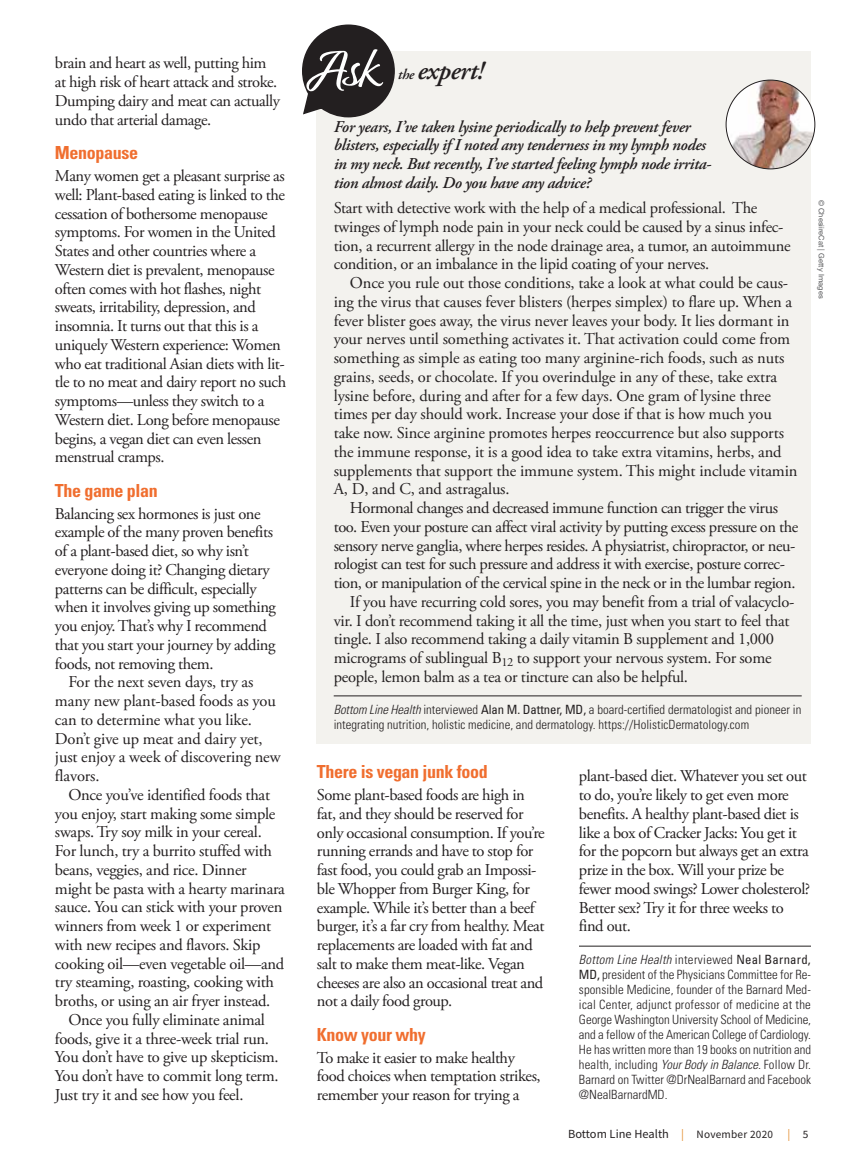
<style>
.page{position:relative;width:864px;height:1175px;background:#fff}
.page>*{position:absolute;margin:0;border:0;box-sizing:border-box;transform-origin:0 0}
.t1{font:italic 600 27px "Adobe Garamond Pro";letter-spacing:-.02em;color:#231f20}
.t2{font:700 condensed 18px "Univers LT Std";letter-spacing:-.02em;color:#f06e2f}
.t3{font:16.5px/18.8px "Adobe Garamond Pro";letter-spacing:-.025em;color:#231f20}
.t4{font:italic 600 16.5px/18.6px "Adobe Garamond Pro";letter-spacing:-.015em;color:#231f20}
.t5{font:300 condensed 12.75px/15px "Univers LT Std";letter-spacing:.005em;color:#231f20;text-align:justify}
.t6{font:12.3px "Source Sans Pro";letter-spacing:.005em;color:#231f20}
.t7{font:7.5px "Helvetica Neue LT Std";letter-spacing:.01em;color:#57585a}
.s1{font-size:14.7px}
.s2{font-style:italic}
.s3{font-weight:400}
.s4{font-size:12px;color:#e28c2c}
.s5{font-size:11.25px}
</style>
<div class="page">
<hr style="left:579px;top:945px;width:232px;height:1px;background:#231f20">
<div style="left:316px;top:51px;width:495px;height:692px;background:#f3f2ee"></div>
<hr style="left:334px;top:695px;width:468px;height:1px;background:#231f20">
<img style="left:726px;top:80px;width:89px;height:89px;border-radius:44px">
<svg style="left:302px;top:24px;width:93px;height:94px"></svg>
<p class="t3" style="left:55px;top:54px;width:226px">brain and heart as well, putting him at high risk of heart attack and stroke.<br>Dumping dairy and meat can actually undo that arterial damage.</p>
<p class="t2" style="left:55px;top:142px;width:85px">Menopause</p>
<p class="t3" style="left:55px;top:167px;width:233px">Many women get a pleasant surprise as well: Plant-based eating is linked to the cessation of bothersome menopause symptoms. For women in the United States and other countries where a Western diet is prevalent, menopause often comes with hot flashes, night sweats, irritability, depression, and insomnia. It turns out that this is a uniquely Western experience: Women who eat traditional Asian diets with lit&shy;tle to no meat and dairy report no such symptoms—unless they switch to a Western diet. Long before menopause begins, a vegan diet can even lessen menstrual cramps.</p>
<p class="t2" style="left:55px;top:479px;width:104px">The game plan</p>
<p class="t3" style="left:55px;top:504px;width:223px">Balancing sex hormones is just one example of the many proven benefits of a plant-based diet, so why isn’t everyone doing it? Changing dietary patterns can be difficult, especially when it involves giving up something you enjoy. That’s why I recommend that you start your journey by adding foods, not removing them.</p>
<p class="t3" style="left:55px;top:673px;width:227px;text-indent:13px">For the next seven days, try as many new plant-based foods as you can to determine what you like.<br>Don’t give up meat and dairy yet, just enjoy a week of discovering new flavors.</p>
<p class="t3" style="left:68px;top:786px;width:203px">Once you’ve identified foods that</p>
<p class="t3" style="left:55px;top:804px;width:222px">you enjoy, start making some simple</p>
<p class="t3" style="left:55px;top:823px;width:208px">swaps. Try soy milk in your cereal.</p>
<p class="t3" style="left:55px;top:842px;width:219px">For lunch, try a burrito stuffed with</p>
<p class="t3" style="left:55px;top:861px;width:193px">beans, veggies, and rice. Dinner</p>
<p class="t3" style="left:55px;top:879px;width:231px">might be pasta with a hearty marinara</p>
<p class="t3" style="left:55px;top:898px;width:229px">sauce. You can stick with your proven</p>
<p class="t3" style="left:55px;top:917px;width:218px">winners from week 1 or experiment</p>
<p class="t3" style="left:55px;top:936px;width:207px">with new recipes and flavors. Skip</p>
<p class="t3" style="left:55px;top:954px;width:231px">cooking oil—even vegetable oil—and</p>
<p class="t3" style="left:55px;top:973px;width:220px">try steaming, roasting, cooking with</p>
<p class="t3" style="left:55px;top:992px;width:217px">broths, or using an air fryer instead.</p>
<p class="t3" style="left:68px;top:1010px;width:198px">Once you fully eliminate animal</p>
<p class="t3" style="left:55px;top:1029px;width:216px">foods, give it a three-week trial run.</p>
<p class="t3" style="left:55px;top:1048px;width:225px">You don’t have to give up skepticism.</p>
<p class="t3" style="left:55px;top:1067px;width:225px">You don’t have to commit long term.</p>
<p class="t3" style="left:55px;top:1085px;width:190px">Just try it and see how you feel.</p>
<h1 class="t1" style="left:398px;top:54px;width:88px"><span class="s1">the</span> expert!</h1>
<p class="t4" style="left:334px;top:118px;width:379px">For years, I’ve taken lysine periodically to help prevent fever blisters, especially if I noted any tenderness in my lymph nodes in my neck. But recently, I’ve started feeling lymph node irrita&shy;tion almost daily. Do you have any advice?</p>
<p class="t3" style="left:334px;top:199px;width:458px">Start with detective work with the help of a medical professional. The twinges of lymph node pain in your neck could be caused by a sinus infec&shy;tion, a recurrent allergy in the node drainage area, a tumor, an autoimmune condition, or an imbalance in the lipid coating of your nerves.</p>
<p class="t3" style="left:334px;top:274px;width:465px;text-indent:16px">Once you rule out those conditions, take a look at what could be caus&shy;ing the virus that causes fever blisters (herpes simplex) to flare up. When a fever blister goes away, the virus never leaves your body. It lies dormant in your nerves until something activates it. That activation could come from something as simple as eating too many arginine-rich foods, such as nuts grains, seeds, or chocolate. If you overindulge in any of these, take extra lysine before, during and after for a few days. One gram of lysine three times per day should work. Increase your dose if that is how much you take now. Since arginine promotes herpes reoccurrence but also supports the immune response, it is a good idea to take extra vitamins, herbs, and supplements that support the immune system. This might include vitamin A, D, and C, and astragalus.</p>
<p class="t3" style="left:350px;top:499px;width:430px">Hormonal changes and decreased immune function can trigger the virus</p>
<p class="t3" style="left:334px;top:518px;width:466px">too. Even your posture can affect viral activity by putting excess pressure on the</p>
<p class="t3" style="left:334px;top:536px;width:463px">sensory nerve ganglia, where herpes resides. A physiatrist, chiropractor, or neu-</p>
<p class="t3" style="left:334px;top:555px;width:453px">rologist can test for such pressure and address it with exercise, posture correc-</p>
<p class="t3" style="left:334px;top:574px;width:463px">tion, or manipulation of the cervical spine in the neck or in the lumbar region.</p>
<p class="t3" style="left:350px;top:593px;width:446px">If you have recurring cold sores, you may benefit from a trial of valacyclo-</p>
<p class="t3" style="left:334px;top:611px;width:457px">vir. I don’t recommend taking it all the time, just when you start to feel that</p>
<p class="t3" style="left:334px;top:630px;width:442px">tingle. I also recommend taking a daily vitamin B supplement and 1,000</p>
<p class="t3" style="left:334px;top:649px;width:439px">micrograms of sublingual B<sub>12</sub> to support your nervous system. For some</p>
<p class="t3" style="left:334px;top:668px;width:356px">people, lemon balm as a tea or tincture can also be helpful.</p>
<p class="t5" style="left:334px;top:702px;width:469px"><span class="s2">Bottom Line Health</span> interviewed <span class="s3">Alan M. Dattner, MD,</span> a board-certified dermatologist and pioneer in integrating nutrition, holistic medicine, and dermatology. https://HolisticDermatology.com</p>
<p class="t7" style="left:826px;top:200px;width:100px;rotate:90deg">© ChesiireCat | Getty Images</p>
<p class="t2" style="left:317px;top:760px;width:172px">There is vegan junk food</p>
<p class="t3" style="left:317px;top:786px;width:229px">Some plant-based foods are high in fat, and they should be reserved for only occasional consumption. If you’re running errands and have to stop for fast food, you could grab an Impossi&shy;ble Whopper from Burger King, for example. While it’s better than a beef burger, it’s a far cry from healthy. Meat replacements are loaded with fat and salt to make them meat-like. Vegan cheeses are also an occasional treat and not a daily food group.</p>
<p class="t2" style="left:317px;top:1023px;width:110px">Know your why</p>
<p class="t3" style="left:317px;top:1048px;width:225px">To make it easier to make healthy food choices when temptation strikes, remember your reason for trying a</p>
<p class="t3" style="left:579px;top:767px;width:233px">plant-based diet. Whatever you set out to do, you’re likely to get even more benefits. A healthy plant-based diet is like a box of Cracker Jacks: You get it for the popcorn but always get an extra prize in the box. Will your prize be fewer mood swings? Lower cholesterol?<br>Better sex? Try it for three weeks to find out.</p>
<p class="t5" style="left:579px;top:952px;width:234px"><span class="s2">Bottom Line Health</span> interviewed <span class="s3">Neal Barnard, MD,</span> president of the Physicians Committee for Re&shy;sponsible Medicine, founder of the Barnard Med&shy;ical Center, adjunct professor of medicine at the George Washington University School of Medicine, and a fellow of the American College of Cardiology.<br>He has written more than 19 books on nutrition and health, including <span class="s2">Your Body in Balance.</span> Follow Dr.<br>Barnard on Twitter @DrNealBarnard and Facebook @NealBarnardMD.</p>
<p class="t6" style="left:568px;top:1125px;width:242px">Bottom Line Health <span class="s4">|</span> <span class="s5">November 2020</span> <span class="s4">|</span> <span class="s5">5</span></p>
</div>
